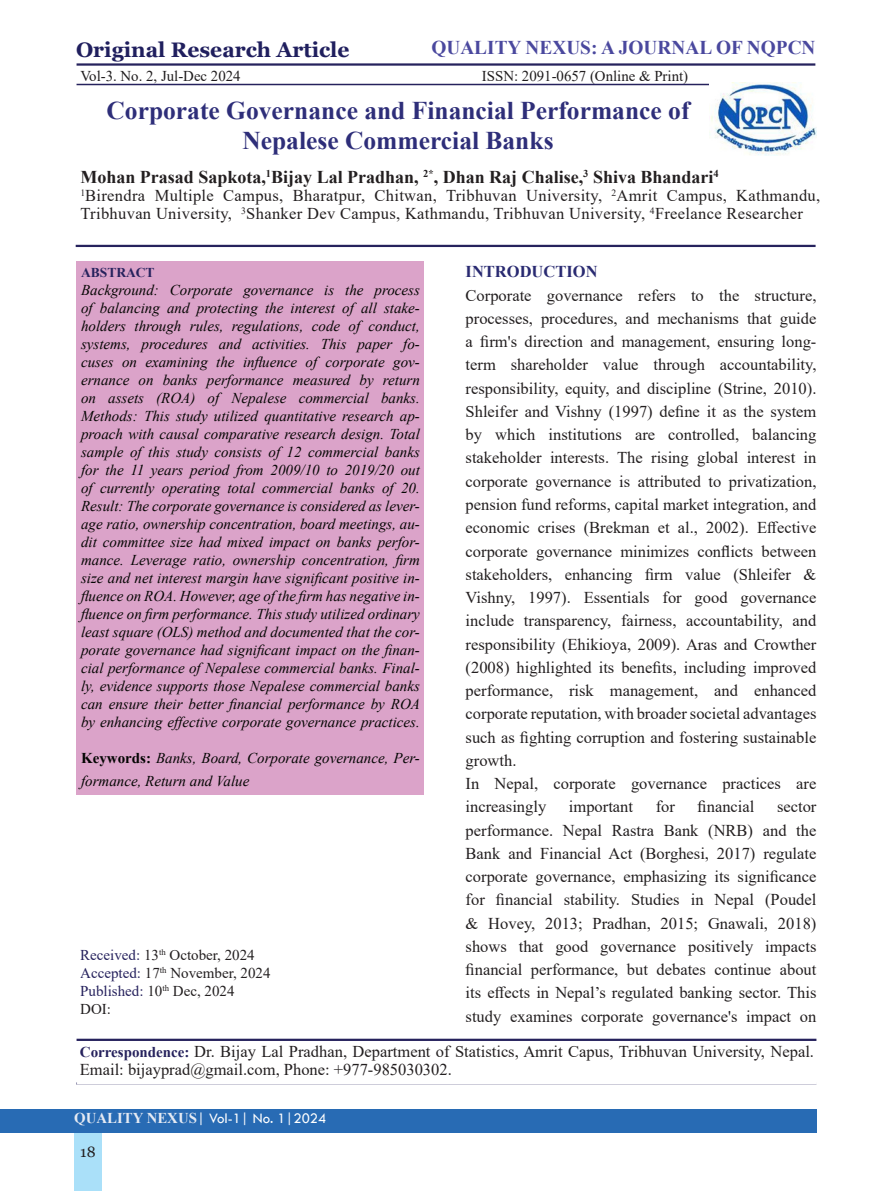
<style>
.page{position:relative;width:893px;height:1191px;background:#fff}
.page>*{position:absolute;margin:0;border:0;box-sizing:border-box;transform-origin:0 0}
.t1{font:700 25.5px/30px "Times New Roman";color:#2e2e79;text-align:center}
.t2{font:700 21px "Georgia";color:#201f5e}
.t3{font:700 19.5px "Times New Roman";color:#4a489e}
.t4{font:700 18px "Times New Roman";color:#231f20}
.t5{font:16.5px/23.2px "Times New Roman";color:#231f20}
.t6{font:16.5px/18px "Times New Roman";letter-spacing:.02em;color:#231f20}
.t7{font:700 16.5px "Times New Roman";color:#292a71}
.t8{font:italic 15px/18px "Times New Roman";color:#060604;text-align:justify}
.t9{font:italic 15px/23.2px "Times New Roman";color:#040503}
.t10{font:15px "Times New Roman";color:#201d1e}
.t11{font:15px "Times New Roman";color:#231f20}
.t12{font:15px "Tw Cen";color:#fff}
.t13{font:15px "Times New Roman";color:#26225d}
.t14{font:15px "Georgia";color:#231f20}
.t15{font:700 13.5px "Times New Roman";color:#26225d}
.s1{font-weight:700;font-style:normal}
.s2{color:#26225d}
.s3{color:#231f20}
.s4{font-weight:700;font-size:15px;color:#26225d}
.s5{font-family:"Times New Roman";font-weight:700;color:#e5eaf3}
</style>
<div class="page">
<div style="left:74px;top:1128px;width:28px;height:63px;background:#aae0f9"></div>
<div style="left:0;top:1108px;width:816px;height:24px;background:#286bb4"></div>
<hr style="left:77px;top:63px;width:738px;height:3px;background:#26225d">
<hr style="left:77px;top:84px;width:739px;height:1px;background:#26225d">
<div style="left:76px;top:261px;width:347px;height:534px;background:#dba3c9"></div>
<hr style="left:77px;top:1038px;width:739px;height:3px;background:#26225d">
<hr style="left:76px;top:245px;width:740px;height:2px;background:#26225d">
<img style="left:710px;top:82px;width:107px;height:73px">
<p class="t2" style="left:76px;top:36px;width:275px">Original Research Article</p>
<p class="t3" style="left:431px;top:33px;width:386px">QUALITY NEXUS: A JOURNAL OF NQPCN</p>
<p class="t10" style="left:80px;top:65px;width:162px">Vol-3. No. 2, Jul-Dec 2024</p>
<p class="t10" style="left:482px;top:65px;width:208px">ISSN: 2091-0657 (Online &amp; Print)</p>
<p class="t1" style="left:107px;top:95px;width:584px">Corporate Governance and Financial Performance of<br>Nepalese Commercial Banks</p>
<p class="t4" style="left:80px;top:164px;width:640px">Mohan Prasad Sapkota,<sup>1</sup>Bijay Lal Pradhan, <sup>2*</sup>, Dhan Raj Chalise,<sup>3</sup> Shiva Bhandari<sup>4</sup></p>
<p class="t6" style="left:80px;top:186px;width:741px"><sup>1</sup>Birendra Multiple Campus, Bharatpur, Chitwan, Tribhuvan University, <sup>2</sup>Amrit Campus, Kathmandu,<br>Tribhuvan University, <sup>3</sup>Shanker Dev Campus, Kathmandu, Tribhuvan University, <sup>4</sup>Freelance Researcher</p>
<p class="t7" style="left:466px;top:260px;width:133px">INTRODUCTION</p>
<p class="t5" style="left:466px;top:283px;width:352px;text-align:justify">Corporate governance refers to the structure, processes, procedures, and mechanisms that guide a firm's direction and management, ensuring long&shy;term shareholder value through accountability, responsibility, equity, and discipline (Strine, 2010).<br>Shleifer and Vishny (1997) define it as the system by which institutions are controlled, balancing stakeholder interests. The rising global interest in corporate governance is attributed to privatization, pension fund reforms, capital market integration, and economic crises (Brekman et al., 2002). Effective corporate governance minimizes conflicts between stakeholders, enhancing firm value (Shleifer &amp; Vishny, 1997). Essentials for good governance include transparency, fairness, accountability, and responsibility (Ehikioya, 2009). Aras and Crowther (2008) highlighted its benefits, including improved performance, risk management, and enhanced corporate reputation, with broader societal advantages such as fighting corruption and fostering sustainable growth.</p>
<p class="t5" style="left:466px;top:771px;width:352px">In Nepal, corporate governance practices are increasingly</p>
<p class="t15" style="left:81px;top:262px;width:75px">ABSTRACT</p>
<p class="t8" style="left:81px;top:280px;width:340px">Background: Corporate governance is the process of balancing and protecting the interest of all stake&shy;holders through rules, regulations, code of conduct, systems, procedures and activities. This paper fo&shy;cuses on examining the influence of corporate gov&shy;ernance on banks performance measured by return on assets (ROA) of Nepalese commercial banks.</p>
<p class="t8" style="left:81px;top:406px;width:340px">Methods: This study utilized quantitative research ap&shy;proach with causal comparative research design. Total sample of this study consists of 12 commercial banks for the 11 years period from 2009/10 to 2019/20 out of currently operating total commercial banks of 20.</p>
<p class="t8" style="left:81px;top:496px;width:340px">Result: The corporate governance is considered as lever&shy;age ratio, ownership concentration, board meetings, au&shy;dit committee size had mixed impact on banks perfor&shy;mance. Leverage ratio, ownership concentration, firm size and net interest margin have significant positive in&shy;fluence on ROA. However, age of the firm has negative in&shy;fluence on firm performance. This study utilized ordinary least square (OLS) method and documented that the cor&shy;porate governance had significant impact on the finan&shy;cial performance of Nepalese commercial banks. Final&shy;ly, evidence supports those Nepalese commercial banks can ensure their better financial performance by ROA by enhancing effective corporate governance practices.</p>
<p class="t9" style="left:81px;top:746px;width:340px"><span class="s1">Keywords:</span> Banks, Board, Corporate governance, Per&shy;formance, Return and Value</p>
<p class="t5" style="left:569px;top:794px;width:66px">important</p>
<p class="t5" style="left:656px;top:794px;width:21px">for</p>
<p class="t5" style="left:698px;top:794px;width:58px">financial</p>
<p class="t5" style="left:466px;top:794px;width:352px;text-align:justify;text-indent:311px">sector performance. Nepal Rastra Bank (NRB) and the Bank and Financial Act (Borghesi, 2017) regulate corporate governance, emphasizing its significance for financial stability. Studies in Nepal (Poudel &amp; Hovey, 2013; Pradhan, 2015; Gnawali, 2018) shows that good governance positively impacts financial performance, but debates continue about its effects in Nepal’s regulated banking sector. This study examines corporate governance's impact on</p>
<p class="t11" style="left:80px;top:944px;width:176px"><span class="s2">Received:</span> 13<sup>th</sup> October, 2024</p>
<p class="t11" style="left:80px;top:962px;width:192px"><span class="s2">Accepted:</span> 17<sup>th</sup> November, 2024</p>
<p class="t13" style="left:80px;top:980px;width:156px">Published: <span class="s3">10</span><sup>th</sup> <span class="s3">Dec, 2024</span></p>
<p class="t10" style="left:80px;top:998px;width:32px">DOI:</p>
<p class="t5" style="left:80px;top:1041px;width:736px;line-height:18px"><span class="s4">Correspondence:</span> Dr. Bijay Lal Pradhan, Department of Statistics, Amrit Capus, Tribhuvan University, Nepal.<br>Email: bijayprad@gmail.com, Phone: +977-985030302.</p>
<p class="t12" style="left:74px;top:1109px;width:254px"><span class="s5">QUALITY NEXUS</span>| Vol-1| No. 1|2024</p>
<p class="t14" style="left:80px;top:1142px;width:17px">18</p>
</div>
